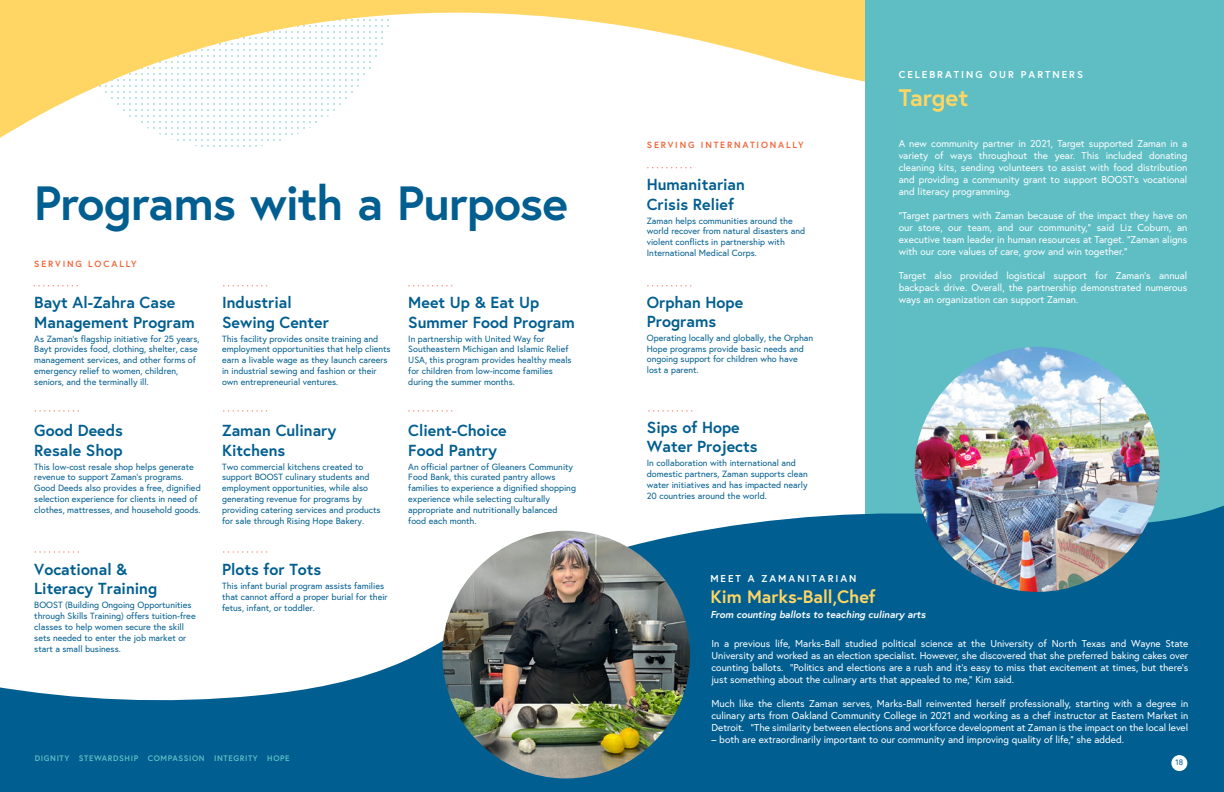
<style>
.page{position:relative;width:1224px;height:792px;background:#fff}
.page>*{position:absolute;margin:0;border:0;box-sizing:border-box;transform-origin:0 0}
.t1{font:700 48px "Europa";letter-spacing:-.02em;color:#005e90}
.t2{font:700 24px "Europa";color:#ffd664}
.t3{font:700 18px "Europa";color:#ffd664}
.t4{font:700 16px/19.2px "Europa";color:#005e90}
.t5{font:10px/12px "Europa";color:#fff;text-align:justify}
.t6{font:italic 700 10px "Europa";color:#fff}
.t7{font:700 10px "Europa";letter-spacing:.2em;color:#fff}
.t8{font:9px/10.8px "Europa";color:#005e90}
.t9{font:700 9px "Europa";letter-spacing:.205em;color:#f2663b}
.t10{font:700 8px "Europa";letter-spacing:.075em;color:#5ebec4}
.t11{font:8px "Europa";color:#005e90}
</style>
<div class="page">
<svg style="left:0;top:0;width:866px;height:143px"></svg>
<div style="left:866px;top:0;width:358px;height:662px;background:#5ebec4"></div>
<svg style="left:0;top:502px;width:1224px;height:290px;fill:#005e90"></svg>
<img style="left:442px;top:531px;width:248px;height:247px;border-radius:124px">
<svg style="left:34px;top:285px;width:43px;height:2px"></svg>
<svg style="left:224px;top:285px;width:44px;height:2px"></svg>
<svg style="left:35px;top:410px;width:43px;height:2px"></svg>
<svg style="left:224px;top:410px;width:44px;height:2px"></svg>
<svg style="left:35px;top:551px;width:43px;height:2px"></svg>
<svg style="left:224px;top:551px;width:46px;height:2px"></svg>
<svg style="left:409px;top:285px;width:44px;height:2px"></svg>
<svg style="left:409px;top:410px;width:44px;height:2px"></svg>
<svg style="left:648px;top:167px;width:44px;height:1px"></svg>
<svg style="left:648px;top:285px;width:44px;height:2px"></svg>
<svg style="left:649px;top:410px;width:44px;height:2px"></svg>
<img style="left:915px;top:347px;width:245px;height:245px;border-radius:123px">
<div style="left:1171px;top:755px;width:16px;height:16px;background:#fff;border-radius:50%"></div>
<h1 class="t1" style="left:34px;top:170px;width:535px">Programs with a Purpose</h1>
<p class="t9" style="left:34px;top:257px;width:104px">SERVING LOCALLY</p>
<h3 class="t4" style="left:34px;top:293px;width:162px">Bayt Al-Zahra Case<br>Management Program</h3>
<p class="t8" style="left:34px;top:333px;width:167px">As Zaman’s flagship initiative for 25 years, Bayt provides food, clothing, shelter, case management services, and other forms of emergency relief to women, children, seniors, and the terminally ill.</p>
<h3 class="t4" style="left:34px;top:421px;width:90px">Good Deeds<br>Resale Shop</h3>
<p class="t8" style="left:34px;top:461px;width:168px">This low-cost resale shop helps generate revenue to support Zaman’s programs.<br>Good Deeds also provides a free, dignified selection experience for clients in need of clothes, mattresses, and household goods.</p>
<h3 class="t4" style="left:34px;top:560px;width:124px">Vocational &amp;<br>Literacy Training</h3>
<p class="t8" style="left:34px;top:600px;width:163px">BOOST (Building Ongoing Opportunities through Skills Training) offers tuition-free classes to help women secure the skill sets needed to enter the job market or start a small business.</p>
<h3 class="t4" style="left:222px;top:293px;width:108px">Industrial<br>Sewing Center</h3>
<p class="t8" style="left:222px;top:333px;width:170px">This facility provides onsite training and employment opportunities that help clients earn a livable wage as they launch careers in industrial sewing and fashion or their own entrepreneurial ventures.</p>
<h3 class="t4" style="left:222px;top:421px;width:116px">Zaman Culinary<br>Kitchens</h3>
<p class="t8" style="left:222px;top:461px;width:160px">Two commercial kitchens created to support BOOST culinary students and employment opportunities, while also generating revenue for programs by providing catering services and products for sale through Rising Hope Bakery.</p>
<h3 class="t4" style="left:222px;top:560px;width:101px">Plots for Tots</h3>
<p class="t8" style="left:222px;top:580px;width:167px">This infant burial program assists families that cannot afford a proper burial for their fetus, infant, or toddler.</p>
<h3 class="t4" style="left:408px;top:293px;width:168px">Meet Up &amp; Eat Up<br>Summer Food Program</h3>
<p class="t8" style="left:408px;top:333px;width:165px">In partnership with United Way for Southeastern Michigan and Islamic Relief USA, this program provides healthy meals for children from low-income families during the summer months.</p>
<h3 class="t4" style="left:408px;top:421px;width:100px">Client-Choice<br>Food Pantry</h3>
<p class="t8" style="left:408px;top:461px;width:169px">An official partner of Gleaners Community Food Bank, this curated pantry allows families to experience a dignified shopping experience while selecting culturally appropriate and nutritionally balanced food each month.</p>
<p class="t10" style="left:35px;top:753px;width:256px">DIGNITY STEWARDSHIP COMPASSION INTEGRITY HOPE</p>
<p class="t9" style="left:647px;top:139px;width:158px">SERVING INTERNATIONALLY</p>
<h3 class="t4" style="left:647px;top:175px;width:100px">Humanitarian<br>Crisis Relief</h3>
<p class="t8" style="left:647px;top:215px;width:160px">Zaman helps communities around the world recover from natural disasters and violent conflicts in partnership with International Medical Corps.</p>
<h3 class="t4" style="left:647px;top:292px;width:98px">Orphan Hope<br>Programs</h3>
<p class="t8" style="left:647px;top:332px;width:168px">Operating locally and globally, the Orphan Hope programs provide basic needs and ongoing support for children who have lost a parent.</p>
<h3 class="t4" style="left:647px;top:417px;width:112px">Sips of Hope<br>Water Projects</h3>
<p class="t8" style="left:647px;top:458px;width:163px">In collaboration with international and domestic partners, Zaman supports clean water initiatives and has impacted nearly 20 countries around the world.</p>
<p class="t7" style="left:899px;top:67px;width:186px">CELEBRATING OUR PARTNERS</p>
<h2 class="t2" style="left:899px;top:82px;width:71px">Target</h2>
<p class="t5" style="left:899px;top:138px;width:290px">A new community partner in 2021, Target supported Zaman in a variety of ways throughout the year. This included donating cleaning kits, sending volunteers to assist with food distribution and providing a community grant to support BOOST’s vocational and literacy programming.</p>
<p class="t5" style="left:899px;top:210px;width:290px">“Target partners with Zaman because of the impact they have on our store, our team, and our community,” said Liz Coburn, an executive team leader in human resources at Target. “Zaman aligns with our core values of care, grow and win together.”</p>
<p class="t5" style="left:899px;top:270px;width:290px">Target also provided logistical support for Zaman’s annual backpack drive. Overall, the partnership demonstrated numerous ways an organization can support Zaman.</p>
<p class="t7" style="left:710px;top:571px;width:148px">MEET A ZAMANITARIAN</p>
<h3 class="t3" style="left:710px;top:585px;width:167px">Kim Marks-Ball,Chef</h3>
<p class="t6" style="left:710px;top:608px;width:217px">From counting ballots to teaching culinary arts</p>
<p class="t5" style="left:712px;top:637px;width:478px">In a previous life, Marks-Ball studied political science at the University of North Texas and Wayne State University and worked as an election specialist. However, she discovered that she preferred baking cakes over counting ballots. “Politics and elections are a rush and it’s easy to miss that excitement at times, but there’s just something about the culinary arts that appealed to me,” Kim said.</p>
<p class="t5" style="left:712px;top:697px;width:478px">Much like the clients Zaman serves, Marks-Ball reinvented herself professionally, starting with a degree in culinary arts from Oakland Community College in 2021 and working as a chef instructor at Eastern Market in Detroit. “The similarity between elections and workforce development at Zaman is the impact on the local level</p>
<p class="t5" style="left:712px;top:733px;width:414px">– both are extraordinarily important to our community and improving quality of life,” she added.</p>
<p class="t11" style="left:1176px;top:758px;width:9px">18</p>
</div>
